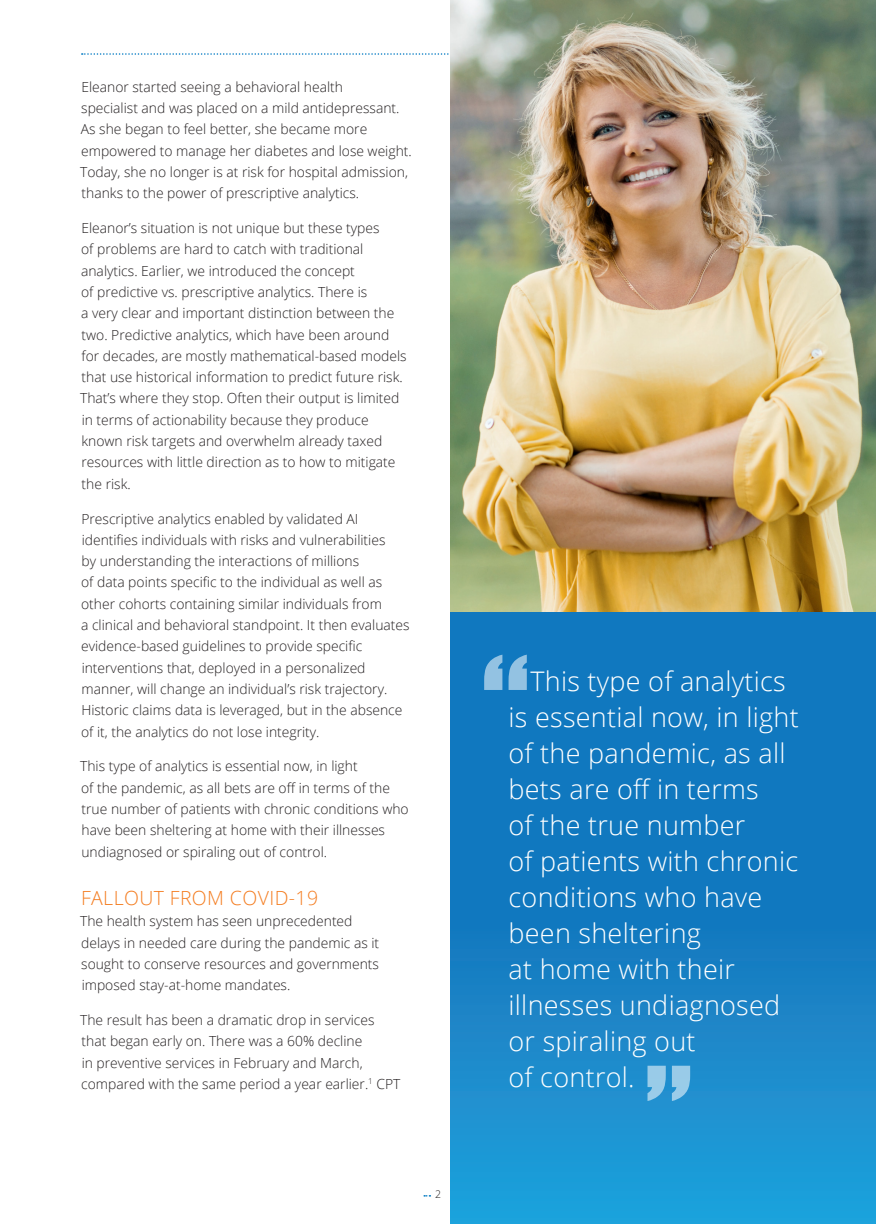
<style>
.page{position:relative;width:876px;height:1224px;background:#fff}
.page>*{position:absolute;margin:0;border:0;box-sizing:border-box;transform-origin:0 0}
.t1{font:138px "Impact";color:#fff}
.t2{font:300 27px/36px "Open Sans";letter-spacing:.01em;color:#fff}
.Subhead{font:300 19.5px "Open Sans";letter-spacing:.02em;color:#f47d21}
.Body{font:300 13.8px/21.3px "Open Sans";color:#231f20}
.t3{font:300 10.5px "Open Sans";color:#231f20}
</style>
<div class="page">
<svg style="left:82px;top:53px;width:367px;height:2px"></svg>
<img style="left:450px;top:0;width:426px;height:612px">
<div style="left:450px;top:612px;width:426px;height:612px;background:linear-gradient(to bottom,#0c6db8,#1f97d4)"></div>
<p class="Body" style="left:80px;top:76px;width:333px">Eleanor started seeing a behavioral health<br>specialist and was placed on a mild antidepressant.<br>As she began to feel better, she became more empowered to manage her diabetes and lose weight.<br>Today, she no longer is at risk for hospital admission, thanks to the power of prescriptive analytics.</p>
<p class="Body" style="left:80px;top:217px;width:328px">Eleanor’s situation is not unique but these types<br>of problems are hard to catch with traditional analytics. Earlier, we introduced the concept<br>of predictive vs. prescriptive analytics. There is<br>a very clear and important distinction between the two. Predictive analytics, which have been around for decades, are mostly mathematical-based models that use historical information to predict future risk.<br>That’s where they stop. Often their output is limited in terms of actionability because they produce known risk targets and overwhelm already taxed resources with little direction as to how to mitigate the risk.</p>
<p class="Body" style="left:81px;top:507px;width:330px">Prescriptive analytics enabled by validated AI identifies individuals with risks and vulnerabilities<br>by understanding the interactions of millions<br>of data points specific to the individual as well as other cohorts containing similar individuals from<br>a clinical and behavioral standpoint. It then evaluates evidence-based guidelines to provide specific interventions that, deployed in a personalized manner, will change an individual’s risk trajectory.<br>Historic claims data is leveraged, but in the absence of it, the analytics do not lose integrity.</p>
<p class="Body" style="left:80px;top:755px;width:330px">This type of analytics is essential now, in light<br>of the pandemic, as all bets are off in terms of the true number of patients with chronic conditions who have been sheltering at home with their illnesses undiagnosed or spiraling out of control.</p>
<p class="Subhead" style="left:81px;top:884px;width:239px">FALLOUT FROM COVID-19</p>
<p class="Body" style="left:80px;top:910px;width:301px">The health system has seen unprecedented delays in needed care during the pandemic as it sought to conserve resources and governments imposed stay-at-home mandates.</p>
<p class="Body" style="left:80px;top:1009px;width:322px">The result has been a dramatic drop in services that began early on. There was a 60% decline<br>in preventive services in February and March, compared with the same period a year earlier.<sup>1</sup> CPT</p>
<p class="t3" style="left:435px;top:1187px;width:7px">2</p>
<h1 class="t1" style="left:529px;top:742px;width:49px;rotate:-180deg">”</h1>
<p class="t2" style="left:508px;top:662px;width:292px;text-indent:22px">This type of analytics is essential now, in light of the pandemic, as all bets are off in terms<br>of the true number<br>of patients with chronic conditions who have been sheltering<br>at home with their illnesses undiagnosed or spiraling out<br>of control.</p>
<h1 class="t1" style="left:645px;top:1013px;width:49px">”</h1>
</div>
